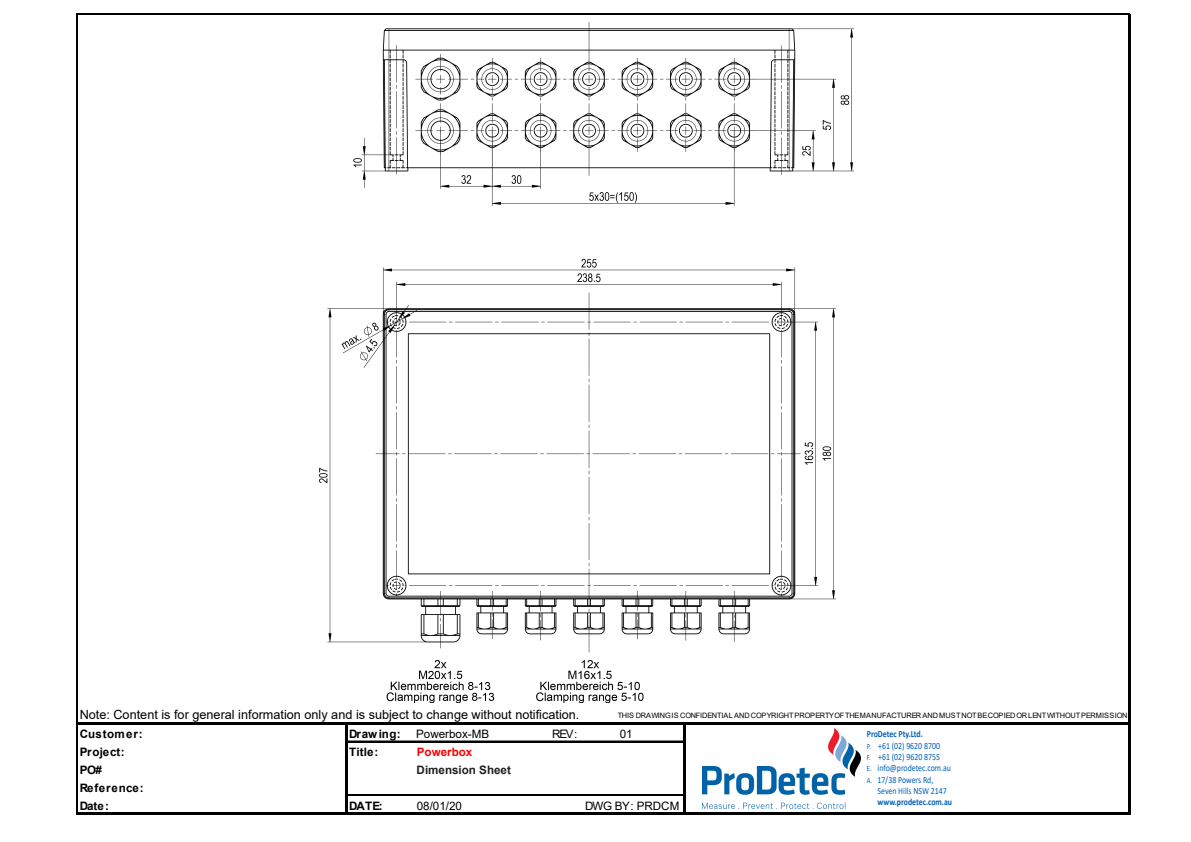
<style>
.page{position:relative;width:1191px;height:842px;background:#fff}
.page>*{position:absolute;margin:0;border:0;box-sizing:border-box;transform-origin:0 0}
.t1{font:12.7px "Arial";color:#000}
.t2{font:700 11.6px/17.9px "Arial";letter-spacing:.025em;color:#000}
.t3{font:11.6px "Arial";color:#000}
.t4{font:700 11.6px "Arial";color:#231f20}
.t5{font:700 11.6px "Arial";color:#f00}
.t6{font:9.4px/11.3px "Calibri";color:#005fb9;scale:.84 1}
.t7{font:700 9.4px "Calibri";color:#005fb9;scale:.84 1}
.t8{font:7.4px "Arial";letter-spacing:-.005em;color:#000}
.s1{font-weight:700}
.s2{font-size:7.8px}
</style>
<div class="page">
<hr style="left:76px;top:14px;width:2px;height:801px;background:#000">
<hr style="left:1128px;top:15px;width:2px;height:800px;background:#000">
<hr style="left:345px;top:724px;width:2px;height:91px;background:#000">
<hr style="left:683px;top:724px;width:2px;height:91px;background:#000">
<hr style="left:78px;top:14px;width:1052px;height:1px;background:#000">
<hr style="left:78px;top:722px;width:1052px;height:2px;background:#000">
<hr style="left:347px;top:741px;width:336px;height:1px;background:#000">
<hr style="left:347px;top:795px;width:336px;height:1px;background:#000">
<hr style="left:78px;top:813px;width:1052px;height:2px;background:#000">
<img style="left:703px;top:729px;width:157px;height:80px">
<img style="left:319px;top:23px;width:534px;height:680px">
<h1 class="t1" style="left:80px;top:706px;width:501px">Note: Content is for general information only and is subject to change without notification.</h1>
<p class="t8" style="left:617px;top:710px;width:511px">THIS DRAWINGIS CONFIDENTIAL ANDCOPYRIGHTPROPERTYOFTHEMANUFACTURERANDMUSTNOTBECOPIEDORLENTWITHOUTPERMISSION</p>
<p class="t2" style="left:80px;top:725px;width:64px">Customer:</p>
<p class="t2" style="left:349px;top:725px;width:53px">Drawing:</p>
<p class="t3" style="left:552px;top:726px;width:27px">REV:</p>
<p class="t3" style="left:620px;top:726px;width:14px">01</p>
<p class="t2" style="left:80px;top:743px;width:47px">Project:</p>
<p class="t2" style="left:349px;top:743px;width:31px">Title:</p>
<p class="t5" style="left:417px;top:743px;width:57px">Powerbox</p>
<p class="t2" style="left:80px;top:761px;width:66px">PO#<br>Reference:<br>Date:</p>
<p class="t3" style="left:416px;top:725px;width:74px">Powerbox-MB</p>
<p class="t6" style="left:867px;top:728px;width:102px"><span class="s1">ProDetec Pty.Ltd.<br></span><span class="s2">P.</span> +61 (02) 9620 8700<br><span class="s2">F.</span> +61 (02) 9620 8755<br><span class="s2">E.</span> info@prodetec.com.au<br><span class="s2">A.</span> 17/38 Powers Rd,</p>
<p class="t6" style="left:877px;top:785px;width:84px">Seven Hills NSW 2147</p>
<p class="t7" style="left:877px;top:795px;width:90px">www.prodetec.com.au</p>
<p class="t4" style="left:416px;top:761px;width:96px">Dimension Sheet</p>
<p class="t2" style="left:349px;top:797px;width:35px">DATE:</p>
<p class="t3" style="left:417px;top:797px;width:47px">08/01/20</p>
<p class="t3" style="left:585px;top:797px;width:96px">DWG BY: PRDCM</p>
</div>
